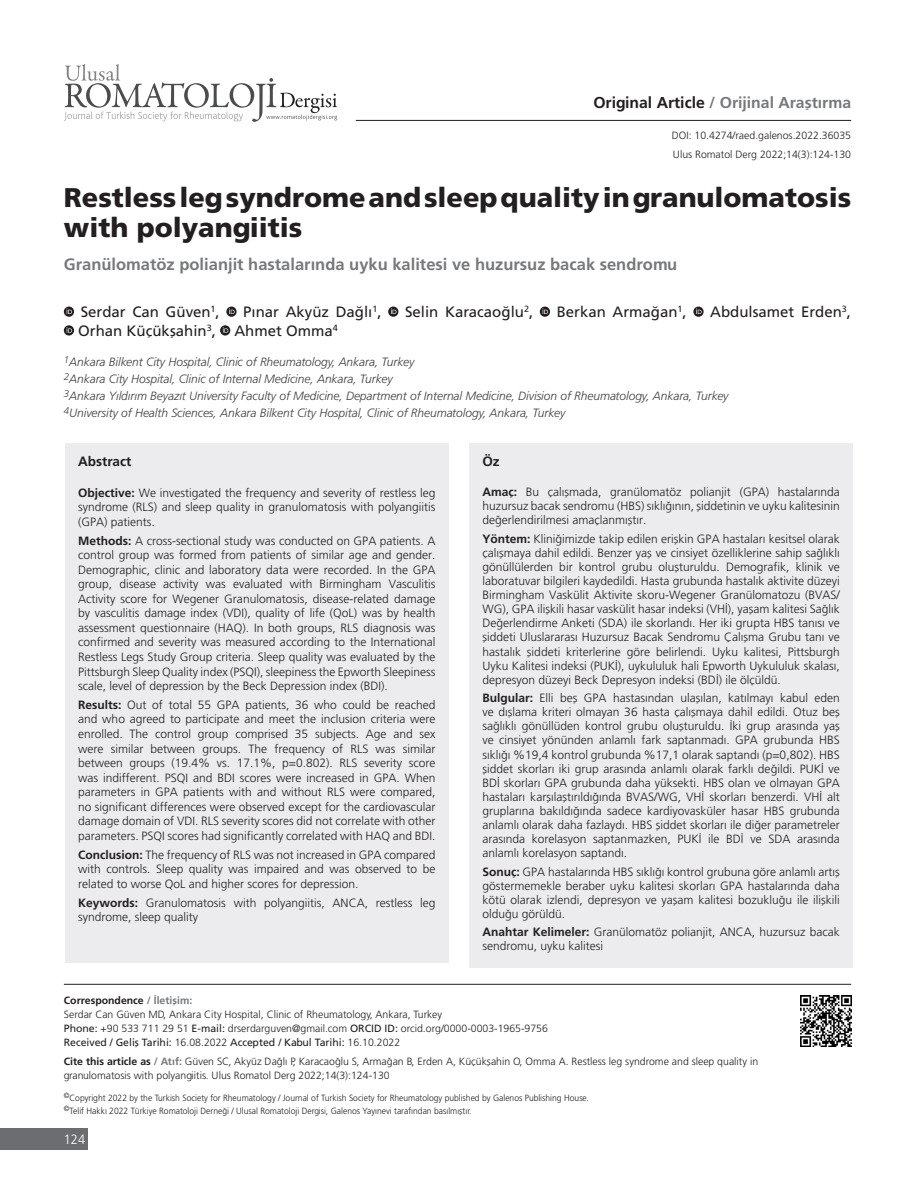
<style>
.page{position:relative;width:915px;height:1191px;background:#fff}
.page>*{position:absolute;margin:0;border:0;box-sizing:border-box;transform-origin:0 0}
.BASLIK{font:27px/30px "Frutiger Black Nr Tr";color:#231f20}
._2__BASLIK{font:16.5px "Frutiger Bold Tr";color:#76787b}
.t1{font:15.75px "Frutiger Bold Tr";color:#76787b}
.YAZAR{font:15px "Frutiger Normal Tr";color:#231f20}
.OZET-YAZI{font:13.5px "Frutiger Bold Tr";color:#231f20}
.t2{font:13.5px "Frutiger Light Nr Tr";color:#fff;scale:.95 1}
.OZET-YAZI-2{font:12px/14.1px "Frutiger Light Nr Tr";color:#231f20;text-align:justify}
.KURUM{font:12px "Frutiger Light Italic Tr";letter-spacing:-.005em;color:#3e3e3f}
.DOI{font:10.5px/14.2px "Frutiger Light Nr Tr";color:#231f20}
.SAYFA_NO{font:10.5px "Frutiger Light Nr Tr";color:#231f20}
.t3{font:10.5px "Frutiger Bold Tr";color:#231f20}
.t4{font:9px/12.8px "Frutiger Light Nr Tr";color:#231f20;scale:.95 1}
.s1{color:#231f20}
.s2{font-family:"Frutiger Bold Tr"}
.s3{color:#76787b}
.s4{font-family:"Frutiger Normal Tr"}
.s5{font-family:"Frutiger Bold Tr";color:#76787b}
</style>
<div class="page">
<hr style="left:355px;top:120px;width:495px;height:1px;background:#231f20">
<hr style="left:64px;top:984px;width:786px;height:1px;background:#231f20">
<div style="left:0;top:1128px;width:88px;height:21px;background:#6c6d70"></div>
<svg style="left:64px;top:64px;width:273px;height:58px"></svg>
<img style="left:800px;top:995px;width:50px;height:51px">
<div style="left:469px;top:443px;width:383px;height:524px;background:#ececee"></div>
<div style="left:65px;top:443px;width:383px;height:519px;background:#ececee"></div>
<svg style="left:64px;top:306px;width:10px;height:11px"></svg>
<svg style="left:67px;top:308px;width:5px;height:6px"></svg>
<svg style="left:226px;top:306px;width:10px;height:11px"></svg>
<svg style="left:229px;top:308px;width:5px;height:6px"></svg>
<svg style="left:388px;top:306px;width:10px;height:11px"></svg>
<svg style="left:391px;top:308px;width:5px;height:6px"></svg>
<svg style="left:539px;top:306px;width:11px;height:11px"></svg>
<svg style="left:542px;top:308px;width:6px;height:6px"></svg>
<svg style="left:693px;top:306px;width:10px;height:11px"></svg>
<svg style="left:695px;top:308px;width:6px;height:6px"></svg>
<svg style="left:64px;top:325px;width:10px;height:10px"></svg>
<svg style="left:67px;top:327px;width:5px;height:6px"></svg>
<svg style="left:220px;top:325px;width:10px;height:10px"></svg>
<svg style="left:223px;top:327px;width:5px;height:6px"></svg>
<h3 class="t1" style="left:593px;top:93px;width:259px"><span class="s1">Original Article</span> / Orijinal Araştırma</h3>
<p class="DOI" style="left:671px;top:129px;width:181px">DOI: 10.4274/raed.galenos.2022.36035</p>
<p class="SAYFA_NO" style="left:672px;top:148px;width:180px">Ulus Romatol Derg 2022;14(3):124-130</p>
<p class="BASLIK" style="left:64px;top:182px;width:788px">Restless leg syndrome and sleep quality in granulomatosis with polyangiitis</p>
<p class="_2__BASLIK" style="left:64px;top:254px;width:614px">Granülomatöz polianjit hastalarında uyku kalitesi ve huzursuz bacak sendromu</p>
<p class="YAZAR" style="left:81px;top:303px;width:140px">Serdar Can Güven<sup>1</sup>,</p>
<p class="YAZAR" style="left:243px;top:303px;width:140px">Pınar Akyüz Dağlı<sup>1</sup>,</p>
<p class="YAZAR" style="left:405px;top:303px;width:130px">Selin Karacaoğlu<sup>2</sup>,</p>
<p class="YAZAR" style="left:556px;top:303px;width:131px">Berkan Armağan<sup>1</sup>,</p>
<p class="YAZAR" style="left:710px;top:303px;width:142px">Abdulsamet Erden<sup>3</sup>,</p>
<p class="YAZAR" style="left:78px;top:321px;width:261px">Orhan Küçükşahin<sup>3</sup>, Ahmet Omma<sup>4</sup></p>
<p class="KURUM" style="left:64px;top:354px;width:352px"><sup>1</sup>Ankara Bilkent City Hospital, Clinic of Rheumatology, Ankara, Turkey</p>
<p class="KURUM" style="left:64px;top:372px;width:330px"><sup>2</sup>Ankara City Hospital, Clinic of Internal Medicine, Ankara, Turkey</p>
<p class="KURUM" style="left:64px;top:389px;width:666px"><sup>3</sup>Ankara Yıldırım Beyazıt University Faculty of Medicine, Department of Internal Medicine, Division of Rheumatology, Ankara, Turkey</p>
<p class="KURUM" style="left:64px;top:406px;width:503px"><sup>4</sup>University of Health Sciences, Ankara Bilkent City Hospital, Clinic of Rheumatology, Ankara, Turkey</p>
<p class="OZET-YAZI" style="left:78px;top:453px;width:55px">Abstract</p>
<p class="OZET-YAZI-2" style="left:78px;top:485px;width:359px;line-height:14.5px"><span class="s2">Objective:</span> We investigated the frequency and severity of restless leg syndrome (RLS) and sleep quality in granulomatosis with polyangiitis (GPA) patients.</p>
<p class="OZET-YAZI-2" style="left:78px;top:533px;width:359px;line-height:14.5px"><span class="s2">Methods:</span> A cross-sectional study was conducted on GPA patients. A control group was formed from patients of similar age and gender.<br>Demographic, clinic and laboratory data were recorded. In the GPA group, disease activity was evaluated with Birmingham Vasculitis Activity score for Wegener Granulomatosis, disease-related damage by vasculitis damage index (VDI), quality of life (QoL) was by health assessment questionnaire (HAQ). In both groups, RLS diagnosis was confirmed and severity was measured according to the International Restless Legs Study Group criteria. Sleep quality was evaluated by the Pittsburgh Sleep Quality index (PSQI), sleepiness the Epworth Sleepiness scale, level of depression by the Beck Depression index (BDI).</p>
<p class="OZET-YAZI-2" style="left:78px;top:697px;width:359px;line-height:14.5px"><span class="s2">Results:</span> Out of total 55 GPA patients, 36 who could be reached and who agreed to participate and meet the inclusion criteria were enrolled. The control group comprised 35 subjects. Age and sex were similar between groups. The frequency of RLS was similar between groups (19.4% vs. 17.1%, p=0.802). RLS severity score was indifferent. PSQI and BDI scores were increased in GPA. When parameters in GPA patients with and without RLS were compared, no significant differences were observed except for the cardiovascular damage domain of VDI. RLS severity scores did not correlate with other parameters. PSQI scores had significantly correlated with HAQ and BDI.</p>
<p class="OZET-YAZI-2" style="left:78px;top:847px;width:359px;line-height:14.5px"><span class="s2">Conclusion:</span> The frequency of RLS was not increased in GPA compared with controls. Sleep quality was impaired and was observed to be related to worse QoL and higher scores for depression.</p>
<p class="OZET-YAZI-2" style="left:78px;top:895px;width:359px;line-height:14.5px"><span class="s2">Keywords:</span> Granulomatosis with polyangiitis, ANCA, restless leg syndrome, sleep quality</p>
<p class="OZET-YAZI" style="left:482px;top:453px;width:19px">Öz</p>
<p class="OZET-YAZI-2" style="left:482px;top:485px;width:359px"><span class="s2">Amaç:</span> Bu çalışmada, granülomatöz polianjit (GPA) hastalarında huzursuz bacak sendromu (HBS) sıklığının, şiddetinin ve uyku kalitesinin değerlendirilmesi amaçlanmıştır.</p>
<p class="OZET-YAZI-2" style="left:482px;top:531px;width:359px"><span class="s2">Yöntem:</span> Kliniğimizde takip edilen erişkin GPA hastaları kesitsel olarak çalışmaya dahil edildi. Benzer yaş ve cinsiyet özelliklerine sahip sağlıklı gönüllülerden bir kontrol grubu oluşturuldu. Demografik, klinik ve laboratuvar bilgileri kaydedildi. Hasta grubunda hastalık aktivite düzeyi Birmingham Vaskülit Aktivite skoru-Wegener Granülomatozu (BVAS/ WG), GPA ilişkili hasar vaskülit hasar indeksi (VHİ), yaşam kalitesi Sağlık Değerlendirme Anketi (SDA) ile skorlandı. Her iki grupta HBS tanısı ve şiddeti Uluslararası Huzursuz Bacak Sendromu Çalışma Grubu tanı ve hastalık şiddeti kriterlerine göre belirlendi. Uyku kalitesi, Pittsburgh Uyku Kalitesi indeksi (PUKİ), uykululuk hali Epworth Uykululuk skalası, depresyon düzeyi Beck Depresyon indeksi (BDİ) ile ölçüldü.</p>
<p class="OZET-YAZI-2" style="left:482px;top:691px;width:359px"><span class="s2">Bulgular:</span> Elli beş GPA hastasından ulaşılan, katılmayı kabul eden ve dışlama kriteri olmayan 36 hasta çalışmaya dahil edildi. Otuz beş sağlıklı gönüllüden kontrol grubu oluşturuldu. İki grup arasında yaş ve cinsiyet yönünden anlamlı fark saptanmadı. GPA grubunda HBS sıklığı %19,4 kontrol grubunda %17,1 olarak saptandı (p=0,802). HBS şiddet skorları iki grup arasında anlamlı olarak farklı değildi. PUKİ ve BDİ skorları GPA grubunda daha yüksekti. HBS olan ve olmayan GPA hastaları karşılaştırıldığında BVAS/WG, VHİ skorları benzerdi. VHİ alt gruplarına bakıldığında sadece kardiyovasküler hasar HBS grubunda anlamlı olarak daha fazlaydı. HBS şiddet skorları ile diğer parametreler arasında korelasyon saptanmazken, PUKİ ile BDİ ve SDA arasında anlamlı korelasyon saptandı.</p>
<p class="OZET-YAZI-2" style="left:482px;top:864px;width:359px"><span class="s2">Sonuç:</span> GPA hastalarında HBS sıklığı kontrol grubuna göre anlamlı artış göstermemekle beraber uyku kalitesi skorları GPA hastalarında daha kötü olarak izlendi, depresyon ve yaşam kalitesi bozukluğu ile ilişkili olduğu görüldü.</p>
<p class="OZET-YAZI-2" style="left:482px;top:925px;width:359px"><span class="s2">Anahtar Kelimeler:</span> Granülomatöz polianjit, ANCA, huzursuz bacak sendromu, uyku kalitesi</p>
<p class="t3" style="left:64px;top:993px;width:130px">Correspondence <span class="s3">/ İletişim:</span></p>
<p class="DOI" style="left:64px;top:1007px;width:485px">Serdar Can Güven MD, Ankara City Hospital, Clinic of Rheumatology, Ankara, Turkey<br><span class="s4">Phone:</span> +90 533 711 29 51 <span class="s4">E-mail:</span> drserdarguven@gmail.com <span class="s4">ORCID ID:</span> orcid.org/0000-0003-1965-9756<br><span class="s4">Received / Geliş Tarihi:</span> 16.08.2022 <span class="s4">Accepted / Kabul Tarihi:</span> 16.10.2022</p>
<p class="DOI" style="left:64px;top:1054px;width:695px"><span class="s2">Cite this article as</span> <span class="s5">/ Atıf:</span> Güven SC, Akyüz Dağlı P, Karacaoğlu S, Armağan B, Erden A, Küçükşahin O, Omma A. Restless leg syndrome and sleep quality in granulomatosis with polyangiitis. Ulus Romatol Derg 2022;14(3):124-130</p>
<p class="t4" style="left:64px;top:1091px;width:554px"><sup>©</sup>Copyright 2022 by the Turkish Society for Rheumatology / Journal of Turkish Society for Rheumatology published by Galenos Publishing House. <sup>©</sup>Telif Hakkı 2022 Türkiye Romatoloji Derneği / Ulusal Romatoloji Dergisi, Galenos Yayınevi tarafından basılmıştır.</p>
<p class="t2" style="left:64px;top:1131px;width:24px">124</p>
</div>
